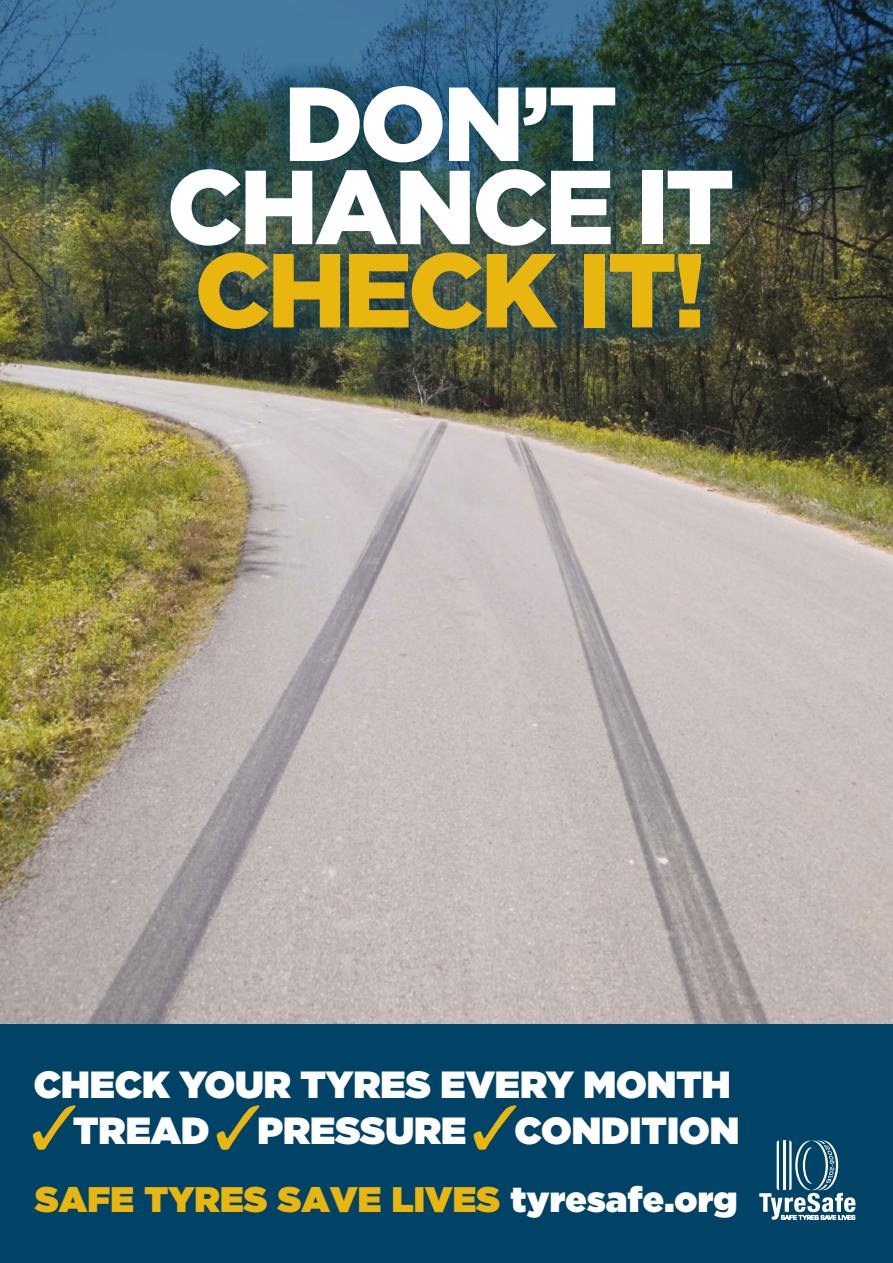
<style>
.page{position:relative;width:893px;height:1263px;background:#fff}
.page>*{position:absolute;margin:0;border:0;box-sizing:border-box;transform-origin:0 0}
.t1{font:900 104.93px/83.2px "Gotham";letter-spacing:-.04em;color:#fff;text-align:center}
.t2{font:900 104.93px "Gotham";letter-spacing:-.04em;color:#e8b60e}
.t3{font:900 37.88px/46.3px "Gotham";color:#fff}
.t4{font:900 35.55px "Gotham";letter-spacing:.005em;color:#e8b60e}
.s1{color:#fff}
</style>
<div class="page">
<img style="left:0;top:222px;width:893px;height:803px">
<div style="left:0;top:1025px;width:893px;height:238px;background:#004366"></div>
<svg style="left:0;top:0;width:893px;height:222px;background:#355663"></svg>
<div style="left:145px;top:61px;width:613px;height:293px;background:#004366;opacity:.75"></div>
<svg style="left:33px;top:1105px;width:43px;height:45px"></svg>
<svg style="left:217px;top:1105px;width:42px;height:45px"></svg>
<svg style="left:474px;top:1105px;width:42px;height:45px"></svg>
<svg style="left:759px;top:1140px;width:96px;height:80px"></svg>
<h1 class="t1" style="left:167px;top:81px;width:569px">DON’T<br>CHANCE IT</h1>
<h1 class="t2" style="left:194px;top:218px;width:514px">CHECK IT!</h1>
<p class="t3" style="left:73px;top:1060px;width:659px;text-indent:-39px">CHECK YOUR TYRES EVERY MONTH<br>TREAD</p>
<p class="t3" style="left:258px;top:1107px;width:210px">PRESSURE</p>
<p class="t3" style="left:514px;top:1107px;width:226px">CONDITION</p>
<p class="t4" style="left:35px;top:1174px;width:704px">SAFE TYRES SAVE LIVES <span class="s1">tyresafe.org</span></p>
</div>
